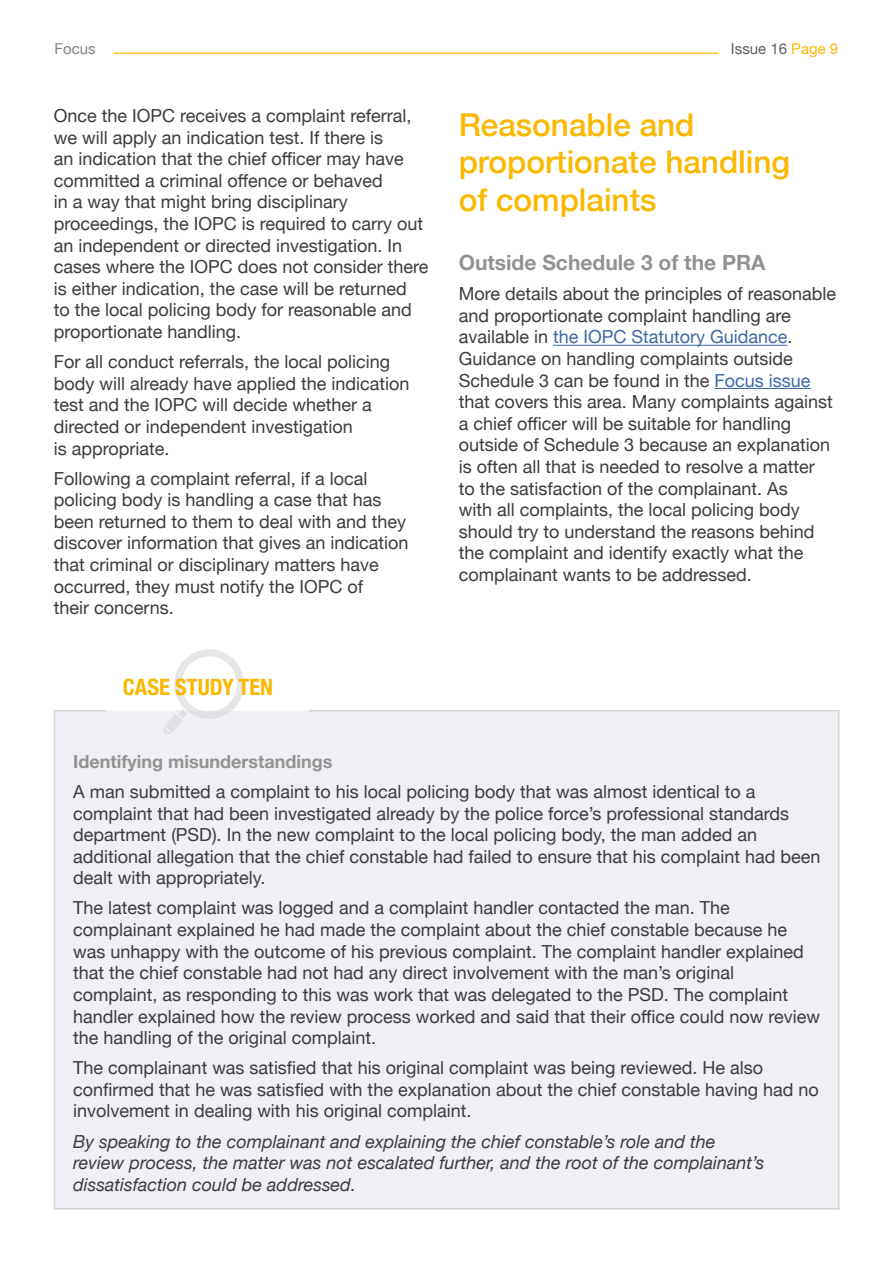
<style>
.page{position:relative;width:893px;height:1263px;background:#fff}
.page>*{position:absolute;margin:0;border:0;box-sizing:border-box;transform-origin:0 0}
.t1{font:500 31.5px/37.8px "Helvetica Neue";color:#fbb800}
.t2{font:700 condensed 22.5px "Helvetica Neue";color:#fbb800}
.t3{font:700 21px "Helvetica Neue";color:#929391}
.t4{font:18px/21.6px "Helvetica Neue";color:#3c3c3b}
.t5{font:italic 18px/21.6px "Helvetica Neue";color:#3c3c3b}
.t6{font:700 18px "Helvetica Neue";color:#929391}
.t7{font:15px "Helvetica Neue";color:#5f615e}
.t8{font:15px "Helvetica Neue";color:#83827f}
.s1{color:#fbb800}
.s2{color:#3f68a5}
</style>
<div class="page">
<hr style="left:114px;top:53px;width:605px;height:1px;background:#fbb800">
<hr style="left:553px;top:345px;width:234px;height:1px;background:#3f68a5">
<hr style="left:714px;top:388px;width:96px;height:1px;background:#3f68a5">
<svg style="left:174px;top:649px;width:70px;height:60px"></svg>
<div style="left:53px;top:709px;width:787px;height:501px;background:#eef0f6"></div>
<p class="t8" style="left:55px;top:38px;width:43px">Focus</p>
<p class="t7" style="left:731px;top:38px;width:109px">Issue 16 <span class="s1">Page 9</span></p>
<p class="t4" style="left:54px;top:106px;width:376px">Once the IOPC receives a complaint referral, we will apply an indication test. If there is<br>an indication that the chief officer may have committed a criminal offence or behaved<br>in a way that might bring disciplinary proceedings, the IOPC is required to carry out an independent or directed investigation. In cases where the IOPC does not consider there is either indication, the case will be returned<br>to the local policing body for reasonable and proportionate handling.</p>
<p class="t4" style="left:54px;top:352px;width:357px">For all conduct referrals, the local policing body will already have applied the indication test and the IOPC will decide whether a directed or independent investigation<br>is appropriate.</p>
<p class="t4" style="left:54px;top:468px;width:356px">Following a complaint referral, if a local policing body is handling a case that has been returned to them to deal with and they discover information that gives an indication that criminal or disciplinary matters have occurred, they must notify the IOPC of<br>their concerns.</p>
<p class="t2" style="left:123px;top:668px;width:152px">CASE STUDY TEN</p>
<h1 class="t1" style="left:459px;top:103px;width:333px">Reasonable and proportionate handling of complaints</h1>
<p class="t3" style="left:459px;top:246px;width:308px">Outside Schedule 3 of the PRA</p>
<p class="t4" style="left:459px;top:284px;width:379px">More details about the principles of reasonable and proportionate complaint handling are available in <span class="s2">the IOPC Statutory Guidance</span>.<br>Guidance on handling complaints outside Schedule 3 can be found in the <span class="s2">Focus issue </span>that covers this area. Many complaints against a chief officer will be suitable for handling outside of Schedule 3 because an explanation is often all that is needed to resolve a matter<br>to the satisfaction of the complainant. As<br>with all complaints, the local policing body should try to understand the reasons behind the complaint and identify exactly what the complainant wants to be addressed.</p>
<p class="t6" style="left:73px;top:747px;width:261px">Identifying misunderstandings</p>
<p class="t4" style="left:73px;top:782px;width:749px">A man submitted a complaint to his local policing body that was almost identical to a complaint that had been investigated already by the police force’s professional standards department (PSD). In the new complaint to the local policing body, the man added an additional allegation that the chief constable had failed to ensure that his complaint had been dealt with appropriately.</p>
<p class="t4" style="left:73px;top:898px;width:748px">The latest complaint was logged and a complaint handler contacted the man. The complainant explained he had made the complaint about the chief constable because he was unhappy with the outcome of his previous complaint. The complaint handler explained that the chief constable had not had any direct involvement with the man’s original complaint, as responding to this was work that was delegated to the PSD. The complaint handler explained how the review process worked and said that their office could now review the handling of the original complaint.</p>
<p class="t4" style="left:73px;top:1058px;width:747px">The complainant was satisfied that his original complaint was being reviewed. He also confirmed that he was satisfied with the explanation about the chief constable having had no involvement in dealing with his original complaint.</p>
<p class="t5" style="left:73px;top:1131px;width:693px">By speaking to the complainant and explaining the chief constable’s role and the review process, the matter was not escalated further, and the root of the complainant’s dissatisfaction could be addressed.</p>
</div>
